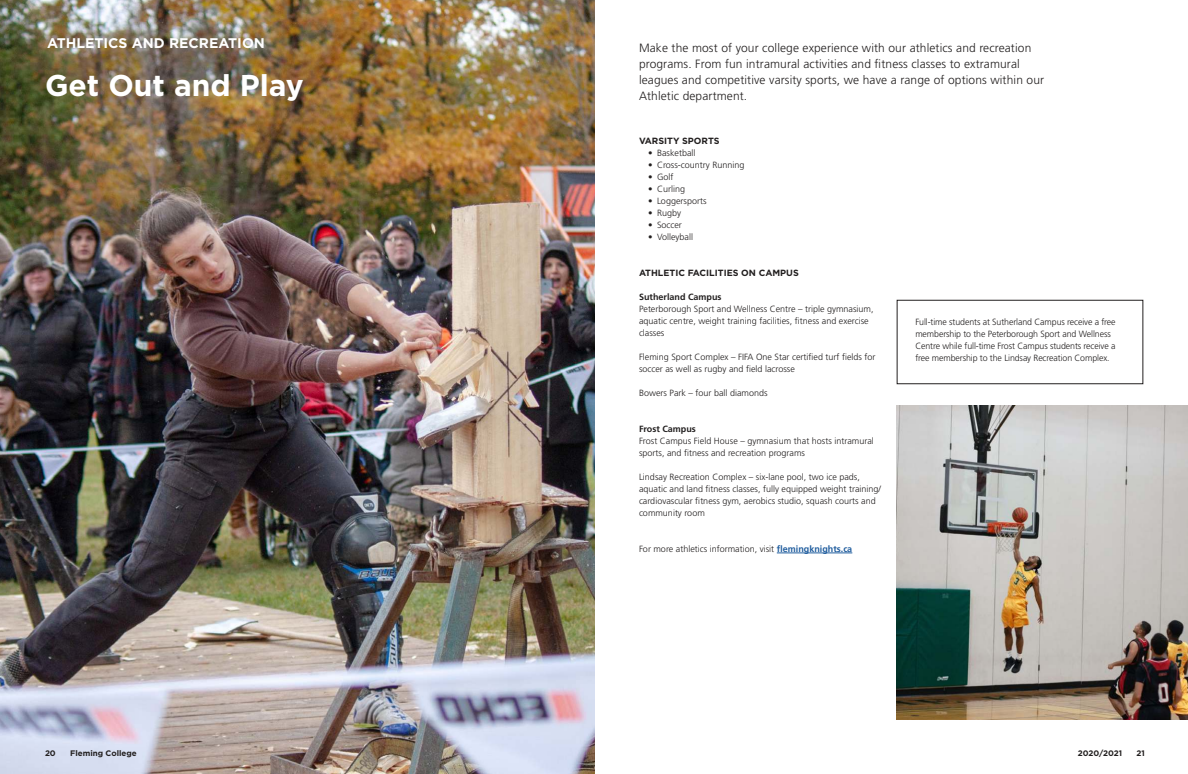
<style>
.page{position:relative;width:1188px;height:774px;background:#fff}
.page>*{position:absolute;margin:0;border:0;box-sizing:border-box;transform-origin:0 0}
.t1{font:700 30px "Gotham";color:#fff}
.t2{font:700 14px "Gotham";color:#fff}
.t3{font:300 12px/16px "Frutiger";letter-spacing:.01em;color:#221f1f}
.t4{font:300 9px/12px "Frutiger";color:#221f1f}
.t5{font:700 9px "Gotham";color:#221f1f}
.t6{font:700 9px "Frutiger";color:#221f1f}
.t7{font:700 8px "Gotham";color:#221f1f}
.s1{font-weight:700;color:#205d9e}
</style>
<div class="page">
<img style="left:0;top:0;width:595px;height:774px">
<hr style="left:777px;top:553px;width:75px;height:1px;background:#205d9e">
<div style="left:897px;top:300px;width:246px;height:84px;border:1px solid #221f1f"></div>
<img style="left:897px;top:405px;width:291px;height:315px">
<h2 class="t2" style="left:47px;top:37px;width:219px">ATHLETICS AND RECREATION</h2>
<p class="t3" style="left:639px;top:41px;width:407px">Make the most of your college experience with our athletics and recreation programs. From fun intramural activities and fitness classes to extramural leagues and competitive varsity sports, we have a range of options within our Athletic department.</p>
<p class="t5" style="left:639px;top:137px;width:82px">VARSITY SPORTS</p>
<p class="t4" style="left:648px;top:148px;width:49px">• Basketball</p>
<p class="t4" style="left:648px;top:160px;width:98px">• Cross-country Running</p>
<p class="t4" style="left:648px;top:172px;width:27px">• Golf</p>
<p class="t4" style="left:648px;top:184px;width:39px">• Curling</p>
<p class="t4" style="left:648px;top:196px;width:60px">• Loggersports</p>
<p class="t4" style="left:648px;top:208px;width:35px">• Rugby</p>
<p class="t4" style="left:648px;top:220px;width:35px">• Soccer</p>
<p class="t4" style="left:648px;top:232px;width:47px">• Volleyball</p>
<p class="t5" style="left:639px;top:269px;width:161px">ATHLETIC FACILITIES ON CAMPUS</p>
<p class="t6" style="left:639px;top:293px;width:84px">Sutherland Campus</p>
<p class="t4" style="left:639px;top:304px;width:236px">Peterborough Sport and Wellness Centre – triple gymnasium, aquatic centre, weight training facilities, fitness and exercise classes</p>
<p class="t4" style="left:639px;top:352px;width:238px">Fleming Sport Complex – FIFA One Star certified turf fields for soccer as well as rugby and field lacrosse</p>
<p class="t4" style="left:639px;top:388px;width:130px">Bowers Park – four ball diamonds</p>
<p class="t6" style="left:639px;top:425px;width:58px">Frost Campus</p>
<p class="t4" style="left:639px;top:436px;width:236px">Frost Campus Field House – gymnasium that hosts intramural sports, and fitness and recreation programs</p>
<p class="t4" style="left:639px;top:472px;width:244px">Lindsay Recreation Complex – six-lane pool, two ice pads, aquatic and land fitness classes, fully equipped weight training/ cardiovascular fitness gym, aerobics studio, squash courts and community room</p>
<p class="t4" style="left:639px;top:544px;width:215px">For more athletics information, visit <span class="s1">flemingknights.ca</span></p>
<h1 class="t1" style="left:45px;top:72px;width:260px">Get Out and Play</h1>
<p class="t4" style="left:915px;top:316px;width:202px">Full-time students at Sutherland Campus receive a free membership to the Peterborough Sport and Wellness Centre while full-time Frost Campus students receive a free membership to the Lindsay Recreation Complex.</p>
<p class="t7" style="left:45px;top:750px;width:12px">20</p>
<p class="t7" style="left:70px;top:750px;width:68px">Fleming College</p>
<p class="t7" style="left:1078px;top:750px;width:46px">2020/2021</p>
<p class="t7" style="left:1137px;top:750px;width:10px">21</p>
</div>
